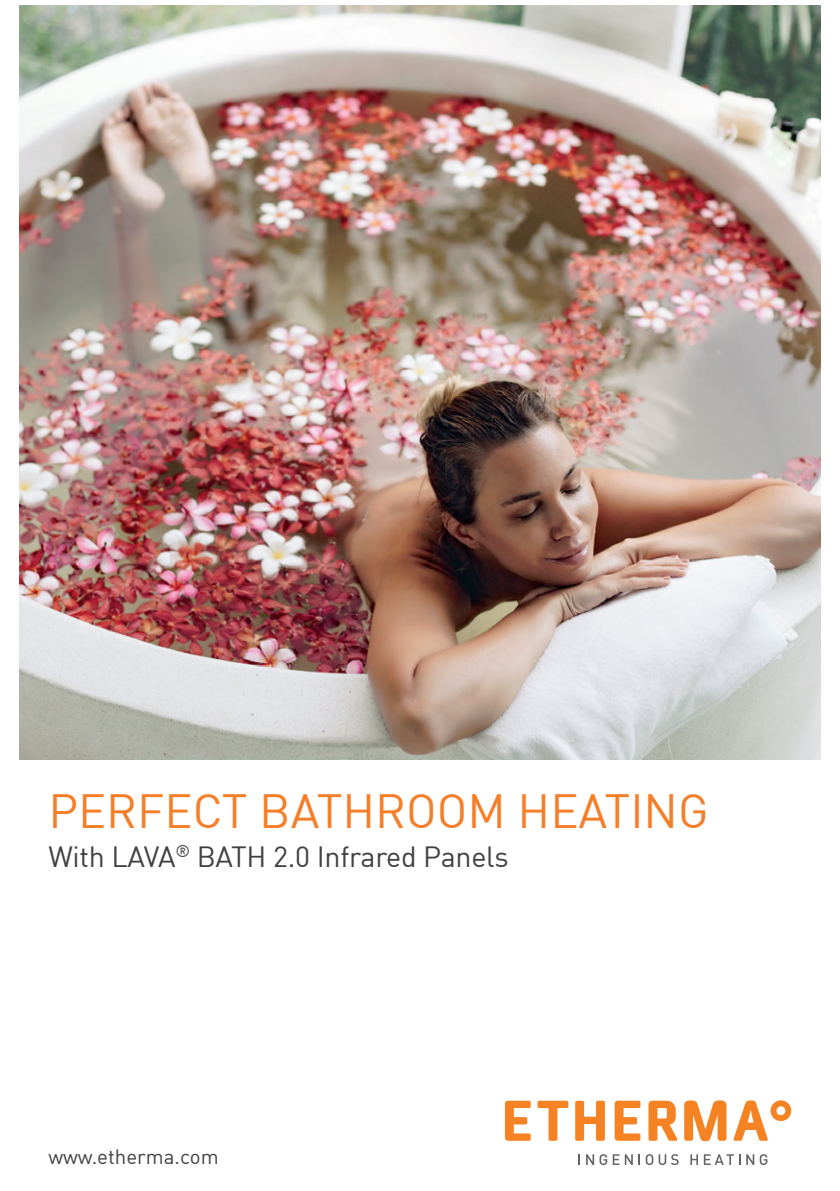
<style>
.page{position:relative;width:840px;height:1191px;background:#fff}
.page>*{position:absolute;margin:0;border:0;box-sizing:border-box;transform-origin:0 0}
.t1{font:47px "DIN";color:#f57e29}
.t2{font:28.6px "DIN";letter-spacing:-.01em;color:#414042}
.t3{font:20.4px "DIN";color:#414042}
</style>
<div class="page">
<img style="left:19px;top:5px;width:800px;height:754px">
<svg style="left:504px;top:1100px;width:26px;height:40px"></svg>
<svg style="left:614px;top:1100px;width:26px;height:40px"></svg>
<svg style="left:537px;top:1100px;width:31px;height:40px"></svg>
<svg style="left:575px;top:1100px;width:29px;height:40px"></svg>
<svg style="left:684px;top:1100px;width:42px;height:41px"></svg>
<svg style="left:648px;top:1100px;width:29px;height:40px"></svg>
<svg style="left:733px;top:1100px;width:57px;height:40px"></svg>
<svg style="left:578px;top:1154px;width:15px;height:11px"></svg>
<svg style="left:599px;top:1154px;width:33px;height:11px"></svg>
<svg style="left:638px;top:1154px;width:40px;height:11px"></svg>
<svg style="left:690px;top:1154px;width:7px;height:11px"></svg>
<svg style="left:703px;top:1154px;width:50px;height:11px"></svg>
<svg style="left:759px;top:1154px;width:8px;height:11px"></svg>
<p class="t1" style="left:48px;top:781px;width:661px">PERFECT BATHROOM HEATING</p>
<p class="t2" style="left:48px;top:838px;width:461px">With LAVA<sup>®</sup> BATH 2.0 Infrared Panels</p>
<p class="t3" style="left:48px;top:1144px;width:172px">www.etherma.com</p>
</div>
